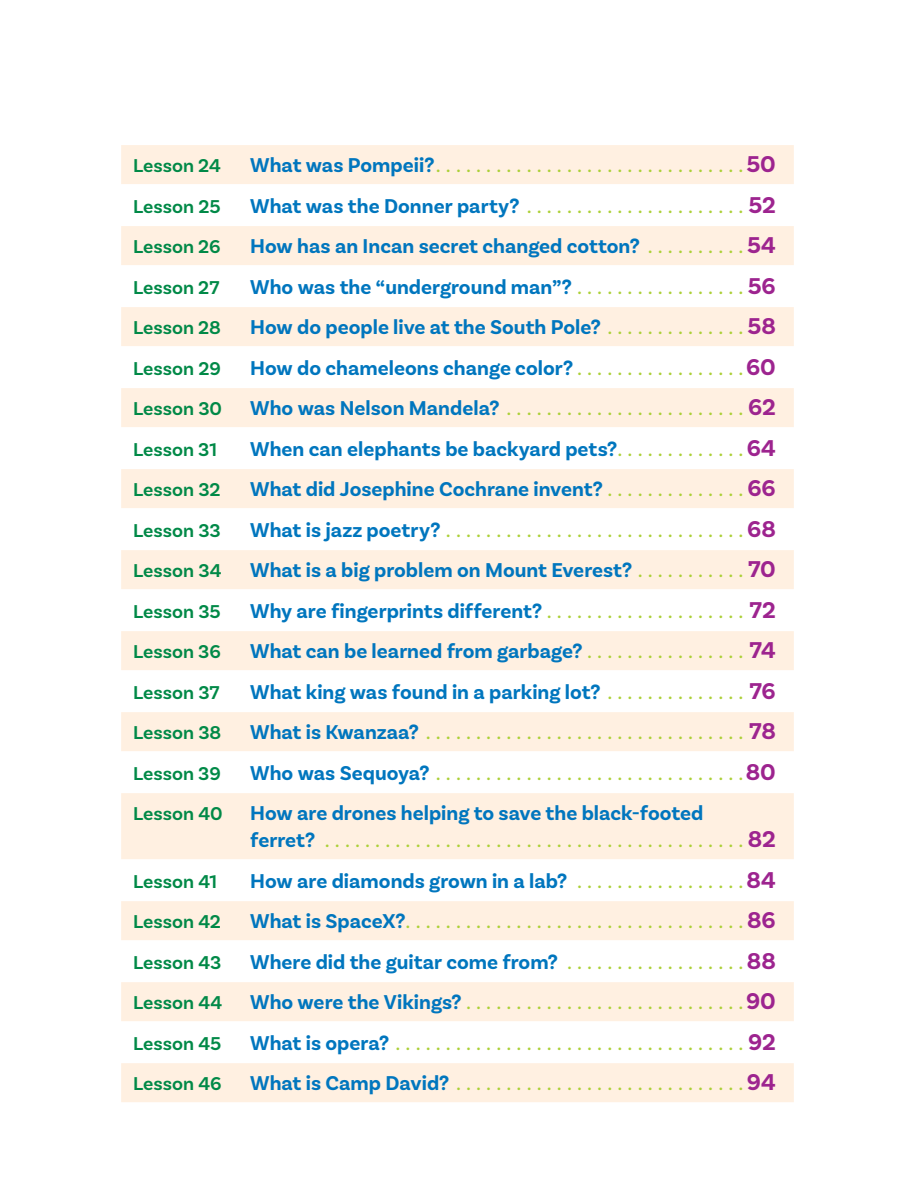
<style>
.page{position:relative;width:914px;height:1188px;background:#fff}
.page>*{position:absolute;margin:0;border:0;box-sizing:border-box;transform-origin:0 0}
.t1{font:22.5px "Basic Sans";color:#acd037}
.t2{font:700 21px "Basic Sans";color:#0076be}
.t3{font:600 19.5px "Basic Sans";color:#008947}
.s1{font-weight:700;font-size:21px;color:#0076be}
.s2{font-weight:700;font-size:24px;color:#9d248f}
.s3{font-weight:400;font-size:22.5px;color:#acd037}
.s4{font-size:24px;color:#9d248f}
</style>
<div class="page">
<div style="left:121px;top:145px;width:672px;height:39px;background:#fff0e1"></div>
<div style="left:121px;top:226px;width:672px;height:39px;background:#fff0e1"></div>
<div style="left:121px;top:307px;width:672px;height:39px;background:#fff0e1"></div>
<div style="left:121px;top:388px;width:672px;height:39px;background:#fff0e1"></div>
<div style="left:121px;top:469px;width:672px;height:39px;background:#fff0e1"></div>
<div style="left:121px;top:550px;width:672px;height:39px;background:#fff0e1"></div>
<div style="left:121px;top:631px;width:672px;height:39px;background:#fff0e1"></div>
<div style="left:121px;top:712px;width:672px;height:39px;background:#fff0e1"></div>
<div style="left:121px;top:793px;width:672px;height:66px;background:#fff0e1"></div>
<div style="left:121px;top:901px;width:672px;height:39px;background:#fff0e1"></div>
<div style="left:121px;top:982px;width:672px;height:39px;background:#fff0e1"></div>
<div style="left:121px;top:1063px;width:672px;height:39px;background:#fff0e1"></div>
<p class="t3" style="left:133px;top:154px;width:89px">Lesson 24</p>
<p class="t1" style="left:250px;top:151px;width:526px"><span class="s1">What was Pompeii?</span> ...............................<span class="s2">50</span></p>
<p class="t3" style="left:133px;top:194px;width:89px">Lesson 25</p>
<p class="t2" style="left:250px;top:198px;width:527px">What was the Donner party? <span class="s3">......................</span><span class="s4">52</span></p>
<p class="t3" style="left:133px;top:235px;width:89px">Lesson 26</p>
<p class="t2" style="left:250px;top:238px;width:527px">How has an Incan secret changed cotton? <span class="s3">. . . . . . . . . .</span> <span class="s4">54</span></p>
<p class="t3" style="left:133px;top:275px;width:88px">Lesson 27</p>
<p class="t2" style="left:250px;top:279px;width:527px">Who was the “underground man”? <span class="s3">. . . . . . . . . . . . . . . . .</span> <span class="s4">56</span></p>
<p class="t3" style="left:133px;top:316px;width:89px">Lesson 28</p>
<p class="t2" style="left:250px;top:319px;width:526px">How do people live at the South Pole? <span class="s3">. . . . . . . . . . . . . .</span> <span class="s4">58</span></p>
<p class="t3" style="left:133px;top:356px;width:89px">Lesson 29</p>
<p class="t2" style="left:250px;top:360px;width:527px">How do chameleons change color? <span class="s3">. . . . . . . . . . . . . . . . .</span><span class="s4">60</span></p>
<p class="t3" style="left:133px;top:397px;width:90px">Lesson 30</p>
<p class="t1" style="left:250px;top:394px;width:527px"><span class="s1">Who was Nelson Mandela?</span> ........................<span class="s2">62</span></p>
<p class="t3" style="left:133px;top:437px;width:85px">Lesson 31</p>
<p class="t2" style="left:250px;top:441px;width:527px">When can elephants be backyard pets? <span class="s3">. . . . . . . . . . . . .</span><span class="s4">64</span></p>
<p class="t3" style="left:133px;top:478px;width:89px">Lesson 32</p>
<p class="t2" style="left:250px;top:481px;width:526px">What did Josephine Cochrane invent? <span class="s3">. . . . . . . . . . . . . .</span> <span class="s4">66</span></p>
<p class="t3" style="left:133px;top:518px;width:89px">Lesson 33</p>
<p class="t1" style="left:250px;top:516px;width:526px"><span class="s1">What is jazz poetry?</span> ..............................<span class="s2">68</span></p>
<p class="t3" style="left:133px;top:559px;width:90px">Lesson 34</p>
<p class="t2" style="left:250px;top:562px;width:526px">What is a big problem on Mount Everest? <span class="s3">. . . . . . . . . . .</span> <span class="s4">70</span></p>
<p class="t3" style="left:133px;top:599px;width:89px">Lesson 35</p>
<p class="t2" style="left:250px;top:603px;width:527px">Why are fingerprints different? <span class="s3">. . . . . . . . . . . . . . . . . . . .</span> <span class="s4">72</span></p>
<p class="t3" style="left:133px;top:640px;width:89px">Lesson 36</p>
<p class="t2" style="left:250px;top:643px;width:526px">What can be learned from garbage? <span class="s3">. . . . . . . . . . . . . . . .</span> <span class="s4">74</span></p>
<p class="t3" style="left:133px;top:680px;width:88px">Lesson 37</p>
<p class="t2" style="left:250px;top:684px;width:527px">What king was found in a parking lot? <span class="s3">. . . . . . . . . . . . . .</span> <span class="s4">76</span></p>
<p class="t3" style="left:133px;top:721px;width:90px">Lesson 38</p>
<p class="t1" style="left:250px;top:718px;width:527px"><span class="s1">What is Kwanzaa?</span> ................................<span class="s2">78</span></p>
<p class="t3" style="left:133px;top:761px;width:89px">Lesson 39</p>
<p class="t1" style="left:250px;top:759px;width:527px"><span class="s1">Who was Sequoya?</span> ...............................<span class="s2">80</span></p>
<p class="t3" style="left:133px;top:802px;width:91px">Lesson 40</p>
<p class="t2" style="left:250px;top:805px;width:454px">How are drones helping to save the black-footed</p>
<p class="t1" style="left:250px;top:826px;width:526px"><span class="s1">ferret?</span> ..........................................<span class="s2">82</span></p>
<p class="t3" style="left:133px;top:869px;width:85px">Lesson 41</p>
<p class="t2" style="left:250px;top:873px;width:526px">How are diamonds grown in a lab? <span class="s3">. . . . . . . . . . . . . . . . .</span><span class="s4">84</span></p>
<p class="t3" style="left:133px;top:910px;width:89px">Lesson 42</p>
<p class="t1" style="left:250px;top:907px;width:526px"><span class="s1">What is SpaceX?</span> ..................................<span class="s2">86</span></p>
<p class="t3" style="left:133px;top:950px;width:90px">Lesson 43</p>
<p class="t2" style="left:250px;top:954px;width:526px">Where did the guitar come from? <span class="s3">. . . . . . . . . . . . . . . . . .</span><span class="s4">88</span></p>
<p class="t3" style="left:133px;top:991px;width:91px">Lesson 44</p>
<p class="t1" style="left:250px;top:988px;width:526px"><span class="s1">Who were the Vikings?</span> ............................<span class="s2">90</span></p>
<p class="t3" style="left:133px;top:1031px;width:90px">Lesson 45</p>
<p class="t1" style="left:250px;top:1029px;width:526px"><span class="s1">What is opera?</span> ...................................<span class="s2">92</span></p>
<p class="t3" style="left:133px;top:1072px;width:90px">Lesson 46</p>
<p class="t1" style="left:250px;top:1069px;width:527px"><span class="s1">What is Camp David?</span> .............................<span class="s2">94</span></p>
</div>
